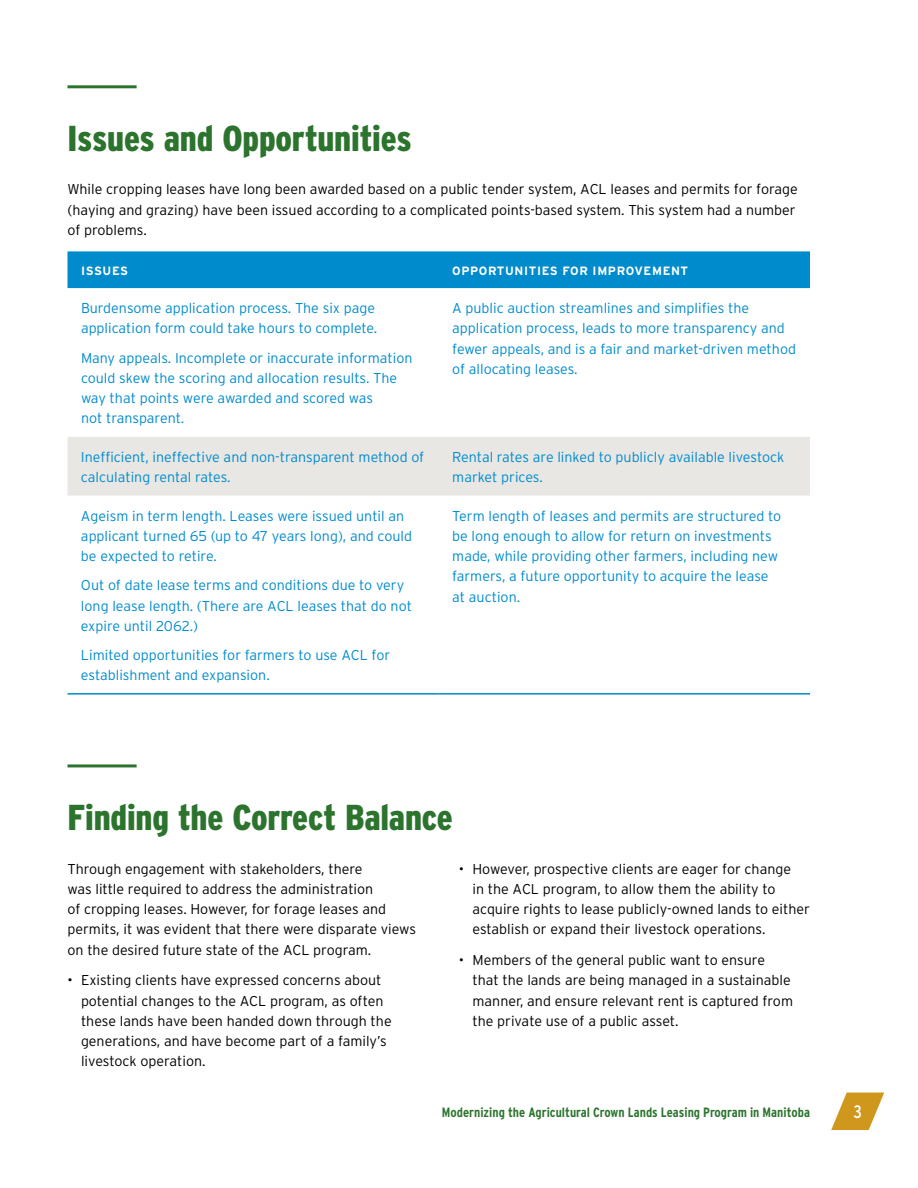
<style>
.page{position:relative;width:918px;height:1188px;background:#fff}
.page>*{position:absolute;margin:0;border:0;box-sizing:border-box;transform-origin:0 0}
.Section_Name{font:900 condensed 36px "Interstate";letter-spacing:-.005em;color:#2c742e}
.t1{font:condensed 18px "Interstate";color:#fff}
.Table_Body{font:300 14.25px/20.2px "Interstate";color:#008bcc}
.Body{font:300 14.25px/20.2px "Interstate";color:#000}
.t2{font:700 condensed 13.5px "Interstate";color:#2c742e}
.Table_Heading{font:700 12px "Interstate";letter-spacing:.05em;color:#fff}
</style>
<div class="page">
<svg style="left:831px;top:1093px;width:53px;height:37px"></svg>
<div style="left:68px;top:251px;width:742px;height:37px;background:#008bcc"></div>
<div style="left:68px;top:437px;width:742px;height:59px;background:#e8e7e4"></div>
<hr style="left:68px;top:693px;width:371px;height:2px;background:#008bcc">
<hr style="left:439px;top:693px;width:371px;height:2px;background:#008bcc">
<hr style="left:68px;top:85px;width:69px;height:3px;background:#2c742e">
<hr style="left:68px;top:764px;width:69px;height:3px;background:#2c742e">
<p class="Section_Name" style="left:68px;top:119px;width:346px">Issues and Opportunities</p>
<p class="Body" style="left:68px;top:179px;width:732px">While cropping leases have long been awarded based on a public tender system, ACL leases and permits for forage (haying and grazing) have been issued according to a complicated points-based system. This system had a number of problems.</p>
<p class="Table_Heading" style="left:81px;top:264px;width:49px">ISSUES</p>
<p class="Table_Heading" style="left:452px;top:264px;width:237px">OPPORTUNITIES FOR IMPROVEMENT</p>
<p class="Table_Body" style="left:81px;top:298px;width:298px">Burdensome application process. The six page application form could take hours to complete.</p>
<p class="Table_Body" style="left:81px;top:347px;width:333px">Many appeals. Incomplete or inaccurate information could skew the scoring and allocation results. The way that points were awarded and scored was<br>not transparent.</p>
<p class="Table_Body" style="left:452px;top:298px;width:345px">A public auction streamlines and simplifies the application process, leads to more transparency and fewer appeals, and is a fair and market-driven method of allocating leases.</p>
<p class="Table_Body" style="left:81px;top:447px;width:345px">Inefficient, ineffective and non-transparent method of calculating rental rates.</p>
<p class="Table_Body" style="left:452px;top:447px;width:334px">Rental rates are linked to publicly available livestock market prices.</p>
<p class="Table_Body" style="left:81px;top:505px;width:333px">Ageism in term length. Leases were issued until an applicant turned 65 (up to 47 years long), and could be expected to retire.</p>
<p class="Table_Body" style="left:81px;top:575px;width:332px">Out of date lease terms and conditions due to very long lease length. (There are ACL leases that do not expire until 2062.)</p>
<p class="Table_Body" style="left:81px;top:645px;width:311px">Limited opportunities for farmers to use ACL for establishment and expansion.</p>
<p class="Table_Body" style="left:452px;top:505px;width:331px">Term length of leases and permits are structured to be long enough to allow for return on investments made, while providing other farmers, including new farmers, a future opportunity to acquire the lease at auction.</p>
<p class="Section_Name" style="left:68px;top:798px;width:387px">Finding the Correct Balance</p>
<p class="Body" style="left:68px;top:858px;width:350px">Through engagement with stakeholders, there<br>was little required to address the administration<br>of cropping leases. However, for forage leases and permits, it was evident that there were disparate views on the desired future state of the ACL program.</p>
<p class="Body" style="left:81px;top:970px;width:312px;text-indent:-14px">• Existing clients have expressed concerns about potential changes to the ACL program, as often these lands have been handed down through the generations, and have become part of a family’s livestock operation.</p>
<p class="Body" style="left:472px;top:858px;width:339px;text-indent:-13px">• However, prospective clients are eager for change<br>in the ACL program, to allow them the ability to acquire rights to lease publicly-owned lands to either establish or expand their livestock operations.</p>
<p class="Body" style="left:472px;top:950px;width:322px;text-indent:-13px">• Members of the general public want to ensure that the lands are being managed in a sustainable manner, and ensure relevant rent is captured from the private use of a public asset.</p>
<p class="t2" style="left:442px;top:1105px;width:370px">Modernizing the Agricultural Crown Lands Leasing Program in Manitoba</p>
<p class="t1" style="left:854px;top:1101px;width:10px">3</p>
</div>
